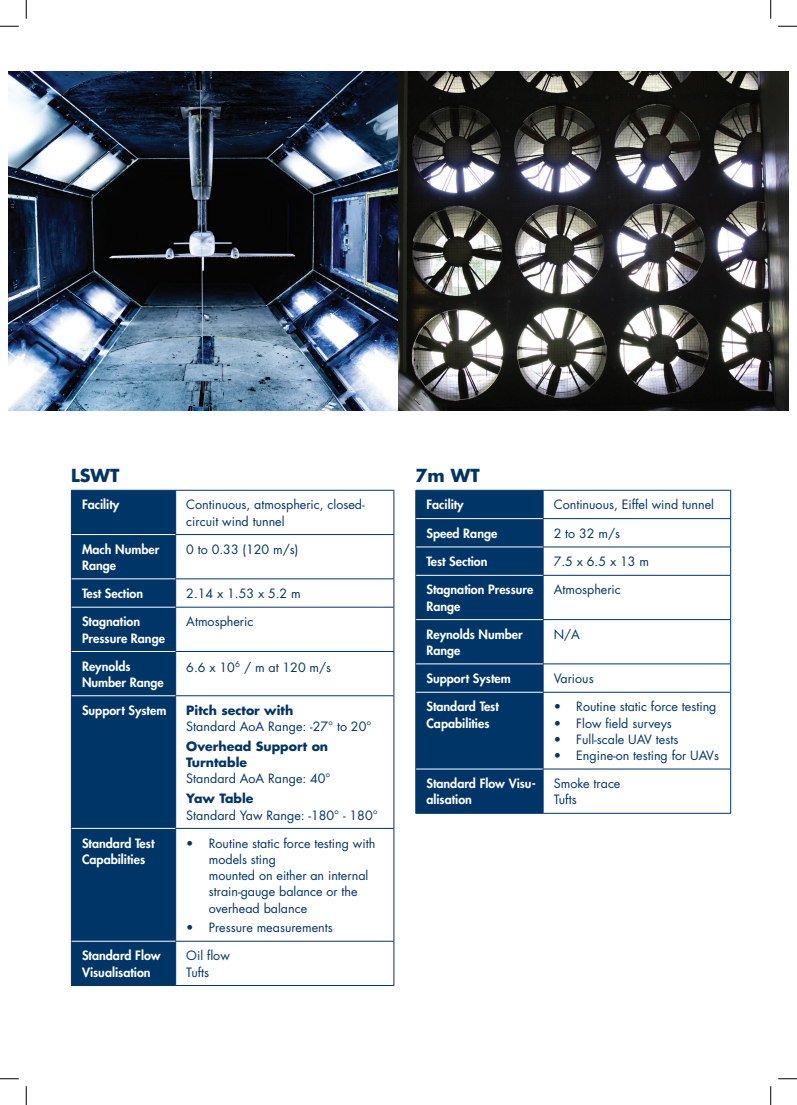
<style>
.page{position:relative;width:797px;height:1105px;background:#fff}
.page>*{position:absolute;margin:0;border:0;box-sizing:border-box;transform-origin:0 0}
.t1{font:700 17.5px "Futura Std";color:#003568}
.t2{font:12.5px/16.2px "Futura Std";color:#003568}
.t3{font:800 12.5px/16.2px "Futura Std";color:#fff}
.t4{font:700 12.5px/16.2px "Futura Std";color:#003568}
.s1{font-weight:700}
</style>
<div class="page">
<img style="left:9px;top:71px;width:389px;height:340px">
<img style="left:398px;top:71px;width:390px;height:340px">
<div style="left:72px;top:491px;width:103px;height:494px;background:#003568"></div>
<hr style="left:71px;top:490px;width:105px;height:1px;background:#003568">
<hr style="left:71px;top:491px;width:1px;height:43px;background:#003568">
<hr style="left:176px;top:490px;width:218px;height:1px;background:#003568">
<hr style="left:175px;top:491px;width:1px;height:43px;background:#003568">
<hr style="left:393px;top:491px;width:1px;height:43px;background:#003568">
<hr style="left:71px;top:534px;width:1px;height:45px;background:#003568">
<hr style="left:175px;top:534px;width:219px;height:1px;background:#003568">
<hr style="left:175px;top:535px;width:1px;height:43px;background:#003568">
<hr style="left:393px;top:535px;width:1px;height:43px;background:#003568">
<svg style="left:71px;top:579px;width:1px;height:28px"></svg>
<hr style="left:175px;top:578px;width:219px;height:1px;background:#003568">
<svg style="left:175px;top:579px;width:1px;height:28px"></svg>
<svg style="left:393px;top:579px;width:1px;height:28px"></svg>
<hr style="left:71px;top:607px;width:1px;height:44px;background:#003568">
<hr style="left:175px;top:607px;width:219px;height:1px;background:#003568">
<hr style="left:175px;top:607px;width:1px;height:44px;background:#003568">
<hr style="left:393px;top:607px;width:1px;height:44px;background:#003568">
<hr style="left:71px;top:651px;width:1px;height:45px;background:#003568">
<hr style="left:175px;top:651px;width:219px;height:1px;background:#003568">
<hr style="left:175px;top:652px;width:1px;height:43px;background:#003568">
<hr style="left:393px;top:652px;width:1px;height:43px;background:#003568">
<hr style="left:71px;top:696px;width:1px;height:132px;background:#003568">
<hr style="left:175px;top:695px;width:219px;height:1px;background:#003568">
<hr style="left:175px;top:696px;width:1px;height:132px;background:#003568">
<hr style="left:393px;top:696px;width:1px;height:132px;background:#003568">
<hr style="left:71px;top:828px;width:1px;height:113px;background:#003568">
<hr style="left:175px;top:828px;width:219px;height:1px;background:#003568">
<hr style="left:175px;top:829px;width:1px;height:112px;background:#003568">
<hr style="left:393px;top:829px;width:1px;height:112px;background:#003568">
<hr style="left:71px;top:941px;width:1px;height:44px;background:#003568">
<hr style="left:175px;top:941px;width:219px;height:1px;background:#003568">
<hr style="left:175px;top:941px;width:1px;height:44px;background:#003568">
<hr style="left:393px;top:941px;width:1px;height:44px;background:#003568">
<hr style="left:71px;top:985px;width:105px;height:1px;background:#003568">
<hr style="left:176px;top:985px;width:218px;height:1px;background:#003568">
<hr style="left:72px;top:534px;width:103px;height:1px;background:#fff">
<hr style="left:72px;top:578px;width:103px;height:1px;background:#fff">
<hr style="left:72px;top:607px;width:103px;height:1px;background:#fff">
<hr style="left:72px;top:651px;width:103px;height:1px;background:#fff">
<hr style="left:72px;top:695px;width:103px;height:1px;background:#fff">
<hr style="left:72px;top:828px;width:103px;height:1px;background:#fff">
<hr style="left:72px;top:941px;width:103px;height:1px;background:#fff">
<div style="left:416px;top:491px;width:127px;height:322px;background:#003568"></div>
<hr style="left:415px;top:490px;width:128px;height:1px;background:#003568">
<hr style="left:543px;top:490px;width:188px;height:1px;background:#003568">
<hr style="left:543px;top:518px;width:188px;height:1px;background:#003568">
<svg style="left:415px;top:491px;width:1px;height:84px"></svg>
<hr style="left:543px;top:547px;width:188px;height:1px;background:#003568">
<svg style="left:543px;top:491px;width:1px;height:84px"></svg>
<svg style="left:730px;top:491px;width:1px;height:84px"></svg>
<hr style="left:415px;top:575px;width:1px;height:45px;background:#003568">
<hr style="left:543px;top:575px;width:188px;height:1px;background:#003568">
<hr style="left:543px;top:576px;width:1px;height:43px;background:#003568">
<hr style="left:730px;top:576px;width:1px;height:43px;background:#003568">
<hr style="left:415px;top:620px;width:1px;height:44px;background:#003568">
<hr style="left:543px;top:619px;width:188px;height:1px;background:#003568">
<hr style="left:543px;top:620px;width:1px;height:43px;background:#003568">
<hr style="left:730px;top:620px;width:1px;height:43px;background:#003568">
<svg style="left:415px;top:664px;width:1px;height:28px"></svg>
<hr style="left:543px;top:663px;width:188px;height:1px;background:#003568">
<svg style="left:543px;top:664px;width:1px;height:28px"></svg>
<svg style="left:730px;top:664px;width:1px;height:28px"></svg>
<hr style="left:415px;top:692px;width:1px;height:77px;background:#003568">
<hr style="left:543px;top:692px;width:188px;height:1px;background:#003568">
<hr style="left:543px;top:692px;width:1px;height:77px;background:#003568">
<hr style="left:730px;top:692px;width:1px;height:77px;background:#003568">
<hr style="left:415px;top:769px;width:1px;height:44px;background:#003568">
<hr style="left:543px;top:769px;width:188px;height:1px;background:#003568">
<hr style="left:543px;top:769px;width:1px;height:44px;background:#003568">
<hr style="left:730px;top:769px;width:1px;height:44px;background:#003568">
<hr style="left:415px;top:813px;width:128px;height:1px;background:#003568">
<hr style="left:543px;top:813px;width:188px;height:1px;background:#003568">
<hr style="left:416px;top:518px;width:127px;height:1px;background:#fff">
<hr style="left:416px;top:547px;width:127px;height:1px;background:#fff">
<hr style="left:416px;top:575px;width:127px;height:1px;background:#fff">
<hr style="left:416px;top:619px;width:127px;height:1px;background:#fff">
<hr style="left:416px;top:663px;width:127px;height:1px;background:#fff">
<hr style="left:416px;top:692px;width:127px;height:1px;background:#fff">
<hr style="left:416px;top:769px;width:127px;height:1px;background:#fff">
<svg style="left:0;top:25px;width:19px;height:2px"></svg>
<svg style="left:778px;top:25px;width:19px;height:2px"></svg>
<svg style="left:0;top:1078px;width:19px;height:1px"></svg>
<svg style="left:778px;top:1078px;width:19px;height:1px"></svg>
<svg style="left:25px;top:0;width:2px;height:19px"></svg>
<svg style="left:25px;top:1086px;width:2px;height:19px"></svg>
<svg style="left:770px;top:0;width:1px;height:19px"></svg>
<svg style="left:770px;top:1086px;width:1px;height:19px"></svg>
<p class="t1" style="left:71px;top:464px;width:50px">LSWT</p>
<p class="t1" style="left:415px;top:464px;width:66px">7m WT</p>
<p class="t3" style="left:426px;top:497px;width:39px">Facility</p>
<p class="t2" style="left:553px;top:497px;width:162px">Continuous, Eiffel wind tunnel</p>
<p class="t3" style="left:426px;top:525px;width:72px">Speed Range</p>
<p class="t2" style="left:553px;top:525px;width:68px">2 to 32 m/s</p>
<p class="t3" style="left:426px;top:553px;width:63px">Test Section</p>
<p class="t2" style="left:553px;top:553px;width:97px">7.5 x 6.5 x 13 m</p>
<p class="t3" style="left:426px;top:582px;width:108px">Stagnation Pressure<br>Range</p>
<p class="t2" style="left:553px;top:582px;width:69px">Atmospheric</p>
<p class="t3" style="left:426px;top:626px;width:98px">Reynolds Number<br>Range</p>
<p class="t2" style="left:553px;top:626px;width:28px">N/A</p>
<p class="t3" style="left:426px;top:670px;width:86px">Support System</p>
<p class="t2" style="left:553px;top:670px;width:41px">Various</p>
<p class="t3" style="left:426px;top:699px;width:74px">Standard Test<br>Capabilities</p>
<p class="t2" style="left:553px;top:699px;width:164px">• Routine static force testing</p>
<p class="t3" style="left:82px;top:497px;width:39px">Facility</p>
<p class="t2" style="left:186px;top:497px;width:180px">Continuous, atmospheric, closed&shy;circuit wind tunnel</p>
<p class="t3" style="left:82px;top:541px;width:79px">Mach Number<br>Range</p>
<p class="t2" style="left:186px;top:541px;width:114px">0 to 0.33 (120 m/s)</p>
<p class="t3" style="left:82px;top:585px;width:63px">Test Section</p>
<p class="t2" style="left:186px;top:585px;width:116px">2.14 x 1.53 x 5.2 m</p>
<p class="t3" style="left:82px;top:614px;width:84px">Stagnation<br>Pressure Range</p>
<p class="t2" style="left:186px;top:614px;width:69px">Atmospheric</p>
<p class="t3" style="left:82px;top:658px;width:83px">Reynolds<br>Number Range</p>
<p class="t2" style="left:186px;top:659px;width:146px">6.6 x 10<sup>6</sup> / m at 120 m/s</p>
<p class="t3" style="left:82px;top:702px;width:86px">Support System</p>
<p class="t2" style="left:186px;top:702px;width:186px"><span class="s1">Pitch sector with<br></span>Standard AoA Range: -27° to 20°</p>
<p class="t4" style="left:186px;top:738px;width:143px">Overhead Support on<br>Turntable</p>
<p class="t2" style="left:186px;top:771px;width:146px">Standard AoA Range: 40°</p>
<p class="t4" style="left:186px;top:790px;width:69px">Yaw Table</p>
<p class="t2" style="left:186px;top:807px;width:193px">Standard Yaw Range: -180° - 180°</p>
<p class="t3" style="left:82px;top:835px;width:74px">Standard Test<br>Capabilities</p>
<p class="t2" style="left:209px;top:835px;width:168px;text-indent:-22px">• Routine static force testing with models sting<br>mounted on either an internal strain-gauge balance or the overhead balance</p>
<p class="t2" style="left:186px;top:920px;width:148px">• Pressure measurements</p>
<p class="t3" style="left:82px;top:948px;width:80px">Standard Flow<br>Visualisation</p>
<p class="t2" style="left:186px;top:948px;width:45px">Oil flow</p>
<p class="t2" style="left:553px;top:715px;width:120px">• Flow field surveys</p>
<p class="t2" style="left:553px;top:731px;width:126px">• Full-scale UAV tests</p>
<p class="t2" style="left:553px;top:747px;width:167px">• Engine-on testing for UAVs</p>
<p class="t3" style="left:426px;top:775px;width:111px">Standard Flow Visu&shy;alisation</p>
<p class="t2" style="left:553px;top:776px;width:68px">Smoke trace</p>
<p class="t2" style="left:553px;top:792px;width:24px">Tufts</p>
<p class="t2" style="left:186px;top:964px;width:24px">Tufts</p>
</div>
